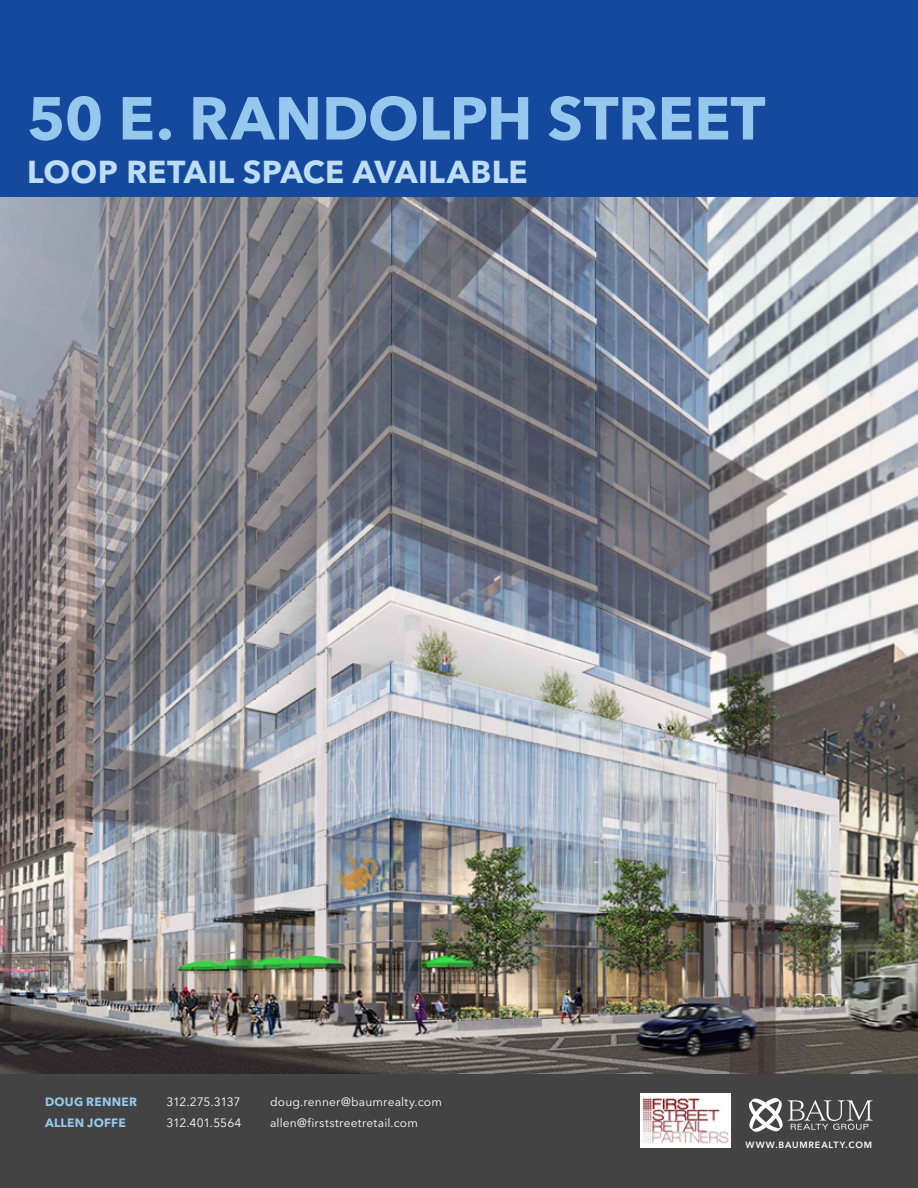
<style>
.page{position:relative;width:918px;height:1188px;background:#434343}
.page>*{position:absolute;margin:0;border:0;box-sizing:border-box;transform-origin:0 0}
.t1{font:700 60px "Avenir Next LT Pro";letter-spacing:-.005em;color:#95c8ec}
.t2{font:700 31.5px "Avenir Next LT Pro";letter-spacing:.01em;color:#bdddf4}
.t3{font:12px "Avenir Next LT Pro";letter-spacing:.015em;color:#fff}
.t4{font:700 12px "Avenir Next LT Pro";letter-spacing:.02em;color:#95c8ec}
.t5{font:12px "Avenir Next LT Pro";letter-spacing:-.03em;color:#fff}
.t6{font:600 9px "Avenir Next LT Pro";letter-spacing:.09em;color:#fff}
</style>
<div class="page">
<svg style="left:749px;top:1098px;width:124px;height:34px"></svg>
<img style="left:641px;top:1094px;width:89px;height:54px">
<img style="left:0;top:197px;width:918px;height:876px">
<div style="left:0;top:0;width:918px;height:197px;background:#14499e"></div>
<h1 class="t1" style="left:27px;top:67px;width:740px">50 E. RANDOLPH STREET</h1>
<h2 class="t2" style="left:27px;top:145px;width:502px">LOOP RETAIL SPACE AVAILABLE</h2>
<p class="t4" style="left:45px;top:1091px;width:94px">DOUG RENNER</p>
<p class="t5" style="left:166px;top:1091px;width:75px">312.275.3137</p>
<p class="t3" style="left:270px;top:1091px;width:174px">doug.renner@baumrealty.com</p>
<p class="t4" style="left:45px;top:1112px;width:82px">ALLEN JOFFE</p>
<p class="t3" style="left:166px;top:1112px;width:77px">312.401.5564</p>
<p class="t3" style="left:270px;top:1112px;width:150px">allen@firststreetretail.com</p>
<p class="t6" style="left:746px;top:1137px;width:128px">WWW.BAUMREALTY.COM</p>
</div>
